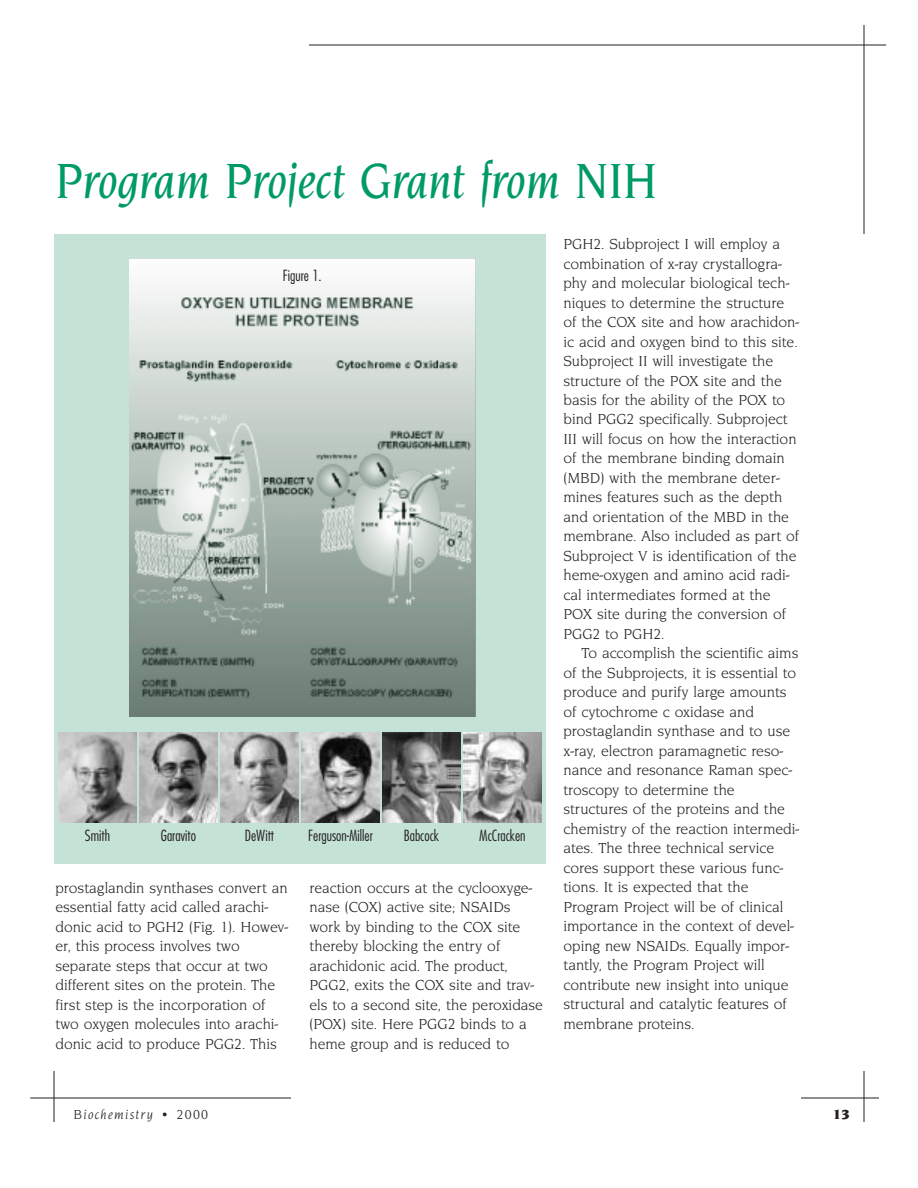
<style>
.page{position:relative;width:918px;height:1188px;background:#fff}
.page>*{position:absolute;margin:0;border:0;box-sizing:border-box;transform-origin:0 0}
.t1{font:italic 500 51px "Novarese Itc T";color:#009a66;scale:.9 1}
.t2{font:15px/19.5px "Novarese Itc T";color:#231f20}
.t3{font:300 condensed 15px "Futura";color:#231f20}
.t4{font:italic 13.5px "Novarese Itc T";letter-spacing:.1em;color:#231f20}
.t5{font:900 13.5px "Novarese Itc T";color:#231f20}
</style>
<div class="page">
<div style="left:54px;top:234px;width:492px;height:630px;background:#c5e2d6"></div>
<hr style="left:309px;top:45px;width:577px;height:1px;background:#231f20">
<hr style="left:30px;top:1098px;width:261px;height:1px;background:#231f20">
<hr style="left:54px;top:1071px;width:1px;height:51px;background:#231f20">
<hr style="left:864px;top:1071px;width:1px;height:51px;background:#231f20">
<hr style="left:801px;top:1098px;width:78px;height:1px;background:#231f20">
<hr style="left:864px;top:25px;width:1px;height:209px;background:#231f20">
<img style="left:129px;top:258px;width:347px;height:459px">
<img style="left:58px;top:732px;width:78px;height:90px">
<img style="left:140px;top:732px;width:78px;height:90px">
<img style="left:220px;top:732px;width:78px;height:90px">
<img style="left:302px;top:732px;width:78px;height:90px">
<img style="left:382px;top:732px;width:78px;height:90px">
<img style="left:464px;top:732px;width:78px;height:90px">
<h1 class="t1" style="left:56px;top:159px;width:670px">Program Project Grant from NIH</h1>
<p class="t3" style="left:283px;top:269px;width:41px">Figure 1.</p>
<p class="t3" style="left:85px;top:829px;width:27px">Smith</p>
<p class="t3" style="left:161px;top:829px;width:37px">Garavito</p>
<p class="t3" style="left:245px;top:829px;width:31px">DeWitt</p>
<p class="t3" style="left:308px;top:829px;width:66px">Ferguson-Miller</p>
<p class="t3" style="left:404px;top:829px;width:37px">Babcock</p>
<p class="t3" style="left:479px;top:829px;width:48px">McCracken</p>
<p class="t2" style="left:56px;top:879px;width:234px">prostaglandin synthases convert an essential fatty acid called arachi&shy;donic acid to PGH2 (Fig. 1). Howev&shy;er, this process involves two separate steps that occur at two different sites on the protein. The first step is the incorporation of two oxygen molecules into arachi&shy;donic acid to produce PGG2. This</p>
<p class="t2" style="left:309px;top:879px;width:235px">reaction occurs at the cyclooxyge&shy;nase (COX) active site; NSAIDs work by binding to the COX site thereby blocking the entry of arachidonic acid. The product,<br>PGG2, exits the COX site and trav&shy;els to a second site, the peroxidase (POX) site. Here PGG2 binds to a heme group and is reduced to</p>
<p class="t2" style="left:563px;top:235px;width:237px">PGH2. Subproject I will employ a combination of x-ray crystallogra&shy;phy and molecular biological tech&shy;niques to determine the structure of the COX site and how arachidon&shy;ic acid and oxygen bind to this site.<br>Subproject II will investigate the structure of the POX site and the basis for the ability of the POX to bind PGG2 specifically. Subproject<br>III will focus on how the interaction of the membrane binding domain (MBD) with the membrane deter&shy;mines features such as the depth and orientation of the MBD in the membrane. Also included as part of<br>Subproject V is identification of the heme-oxygen and amino acid radi&shy;cal intermediates formed at the<br>POX site during the conversion of<br>PGG2 to PGH2.</p>
<p class="t2" style="left:563px;top:645px;width:237px;text-indent:18px">To accomplish the scientific aims of the Subprojects, it is essential to produce and purify large amounts of cytochrome c oxidase and prostaglandin synthase and to use x-ray, electron paramagnetic reso&shy;nance and resonance Raman spec&shy;troscopy to determine the structures of the proteins and the chemistry of the reaction intermedi&shy;ates. The three technical service cores support these various func&shy;tions. It is expected that the Program Project will be of clinical importance in the context of devel&shy;oping new NSAIDs. Equally impor&shy;tantly, the Program Project will contribute new insight into unique structural and catalytic features of membrane proteins.</p>
<p class="t4" style="left:74px;top:1109px;width:136px">Biochemistry • 2000</p>
<p class="t5" style="left:833px;top:1108px;width:19px">13</p>
</div>
